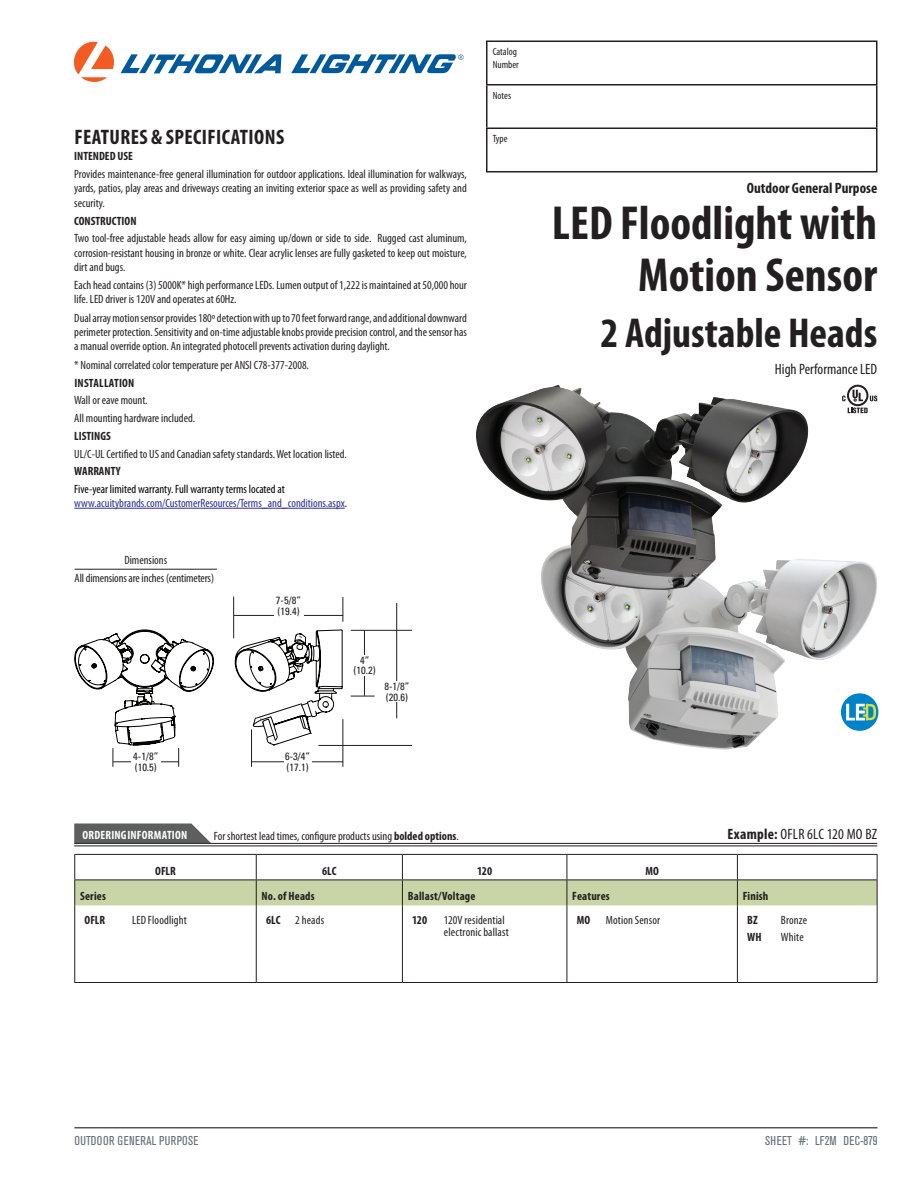
<style>
.page{position:relative;width:918px;height:1188px;background:#fff}
.page>*{position:absolute;margin:0;border:0;box-sizing:border-box;transform-origin:0 0}
.SubHead_-_SERIES{font:700 condensed 48px/51.6px "Myriad Pro";color:#231f20;text-align:right}
.SubHead_-_SERIES-2{font:700 condensed 42px "Myriad Pro";color:#231f20}
.Features_-_HEAD{font:700 condensed 21px "Myriad Pro";letter-spacing:.02em;color:#231f20}
.Example{font:condensed 15px "Myriad Pro";letter-spacing:.015em;color:#231f20}
.SubHead_-_SERIES-3{font:700 condensed 15px "Myriad Pro";color:#231f20}
.SubHead_-_SERIES_2_o{font:condensed 15px "Myriad Pro";color:#231f20}
.Address_line{font:condensed 12.75px "Akzidenz Grotesk BE";letter-spacing:.02em;color:#667178}
.Features_-_TEXT{font:condensed 12px/14.4px "Myriad Pro";color:#231f20;text-align:justify}
.Features_-_TEXT-2{font:700 condensed 12px "Myriad Pro";color:#231f20}
.t1{font:condensed 12px "Myriad Pro";color:#2e3092}
.t2{font:condensed 12px "Myriad Pro";color:#000}
.Stand_Dim_TEXT{font:condensed 12px "Myriad Pro";letter-spacing:-.01em;color:#231f20}
.t3{font:700 condensed 12px "Myriad Pro";letter-spacing:.02em;color:#fff}
.HeaderArrow{font:700 condensed 12px "Myriad Pro";letter-spacing:.015em;color:#231f20}
.Features_-_TEXT-3{font:700 condensed 12px "Myriad Pro";letter-spacing:.02em;color:#231f20}
.Stand_Dim_HEAD{font:condensed 12px "Myriad Pro";color:#231f20}
.t4{font:condensed 10.5px "Univers";color:#231f20}
.t5{font:condensed 10.5px/12.6px "Myriad Pro";color:#231f20}
.s1{color:#000}
.s2{font-weight:700}
</style>
<div class="page">
<hr style="left:74px;top:1127px;width:803px;height:1px;background:#231f20">
<svg style="left:74px;top:42px;width:207px;height:40px"></svg>
<svg style="left:291px;top:54px;width:173px;height:19px"></svg>
<hr style="left:486px;top:40px;width:392px;height:2px;background:#231f20">
<hr style="left:486px;top:42px;width:2px;height:42px;background:#231f20">
<hr style="left:876px;top:42px;width:2px;height:42px;background:#231f20">
<hr style="left:486px;top:84px;width:392px;height:2px;background:#231f20">
<hr style="left:486px;top:86px;width:2px;height:42px;background:#231f20">
<hr style="left:876px;top:86px;width:2px;height:42px;background:#231f20">
<hr style="left:486px;top:128px;width:392px;height:1px;background:#231f20">
<hr style="left:486px;top:129px;width:2px;height:42px;background:#231f20">
<hr style="left:876px;top:129px;width:2px;height:42px;background:#231f20">
<hr style="left:486px;top:171px;width:392px;height:1px;background:#231f20">
<hr style="left:74px;top:508px;width:271px;height:1px;background:#2e3092">
<hr style="left:75px;top:569px;width:142px;height:1px;background:#231f20">
<hr style="left:74px;top:905px;width:1px;height:77px;background:#231f20">
<hr style="left:256px;top:905px;width:1px;height:77px;background:#231f20">
<hr style="left:402px;top:905px;width:1px;height:77px;background:#231f20">
<hr style="left:567px;top:905px;width:1px;height:77px;background:#231f20">
<hr style="left:74px;top:982px;width:182px;height:1px;background:#231f20">
<hr style="left:256px;top:982px;width:146px;height:1px;background:#231f20">
<hr style="left:402px;top:982px;width:165px;height:1px;background:#231f20">
<hr style="left:567px;top:982px;width:170px;height:1px;background:#231f20">
<hr style="left:737px;top:982px;width:140px;height:1px;background:#231f20">
<hr style="left:74px;top:854px;width:182px;height:1px;background:#231f20">
<hr style="left:256px;top:854px;width:146px;height:1px;background:#231f20">
<hr style="left:402px;top:854px;width:165px;height:1px;background:#231f20">
<hr style="left:567px;top:854px;width:170px;height:1px;background:#231f20">
<hr style="left:737px;top:854px;width:140px;height:1px;background:#231f20">
<hr style="left:737px;top:905px;width:1px;height:77px;background:#231f20">
<hr style="left:877px;top:905px;width:1px;height:77px;background:#231f20">
<svg style="left:74px;top:855px;width:804px;height:50px"></svg>
<svg style="left:74px;top:824px;width:140px;height:19px;background:#6a6d6c"></svg>
<hr style="left:74px;top:843px;width:803px;height:1px;background:#231f20">
<hr style="left:74px;top:846px;width:803px;height:1px;background:#231f20">
<svg style="left:351px;top:696px;width:24px;height:1px"></svg>
<hr style="left:351px;top:630px;width:61px;height:1px;background:#231f20">
<hr style="left:318px;top:745px;width:94px;height:1px;background:#231f20">
<hr style="left:364px;top:630px;width:1px;height:66px;background:#231f20">
<hr style="left:396px;top:603px;width:1px;height:115px;background:#231f20">
<div style="left:350px;top:655px;width:30px;height:21px;background:#fff"></div>
<div style="left:382px;top:682px;width:30px;height:20px;background:#fff"></div>
<hr style="left:251px;top:729px;width:1px;height:38px;background:#231f20">
<hr style="left:233px;top:597px;width:1px;height:41px;background:#231f20">
<hr style="left:343px;top:719px;width:1px;height:48px;background:#231f20">
<svg style="left:343px;top:597px;width:1px;height:25px"></svg>
<hr style="left:252px;top:762px;width:91px;height:1px;background:#231f20">
<hr style="left:234px;top:615px;width:109px;height:1px;background:#231f20">
<div style="left:274px;top:595px;width:29px;height:21px;background:#fff"></div>
<div style="left:284px;top:752px;width:28px;height:20px;background:#fff"></div>
<svg style="left:842px;top:385px;width:35px;height:28px"></svg>
<svg style="left:74px;top:629px;width:140px;height:138px"></svg>
<svg style="left:235px;top:629px;width:108px;height:116px"></svg>
<img style="left:542px;top:559px;width:336px;height:191px">
<img style="left:476px;top:385px;width:334px;height:205px">
<p class="Features_-_HEAD" style="left:74px;top:124px;width:211px">FEATURES &amp; SPECIFICATIONS</p>
<p class="Features_-_TEXT-2" style="left:74px;top:149px;width:60px">INTENDED USE</p>
<p class="Features_-_TEXT" style="left:74px;top:166px;width:394px">Provides maintenance-free general illumination for outdoor applications. Ideal illumination for walkways, yards, patios, play areas and driveways creating an inviting exterior space as well as providing safety and security.</p>
<p class="Features_-_TEXT-2" style="left:74px;top:213px;width:64px">CONSTRUCTION</p>
<p class="Features_-_TEXT" style="left:74px;top:231px;width:394px">Two tool-free adjustable heads allow for easy aiming up/down or side to side. Rugged cast aluminum, corrosion-resistant housing in bronze or white. Clear acrylic lenses are fully gasketed to keep out moisture, dirt and bugs.</p>
<p class="Features_-_TEXT" style="left:74px;top:278px;width:394px">Each head contains (3) 5000K* high performance LEDs. Lumen output of 1,222 is maintained at 50,000 hour life. LED driver is 120V and operates at 60Hz.</p>
<p class="Features_-_TEXT" style="left:74px;top:310px;width:394px">Dual array motion sensor provides 180º detection with up to 70 feet forward range, and additional downward perimeter protection. Sensitivity and on-time adjustable knobs provide precision control, and the sensor has a manual override option. An integrated photocell prevents activation during daylight.</p>
<p class="Features_-_TEXT" style="left:74px;top:357px;width:236px">* Nominal correlated color temperature per ANSI C78-377-2008.</p>
<p class="Features_-_TEXT-3" style="left:74px;top:375px;width:62px">INSTALLATION</p>
<p class="Features_-_TEXT" style="left:74px;top:393px;width:75px">Wall or eave mount.</p>
<p class="Features_-_TEXT" style="left:74px;top:411px;width:122px">All mounting hardware included.</p>
<p class="Features_-_TEXT-2" style="left:74px;top:429px;width:38px">LISTINGS</p>
<p class="Features_-_TEXT" style="left:74px;top:447px;width:274px">UL/C-UL Certified to US and Canadian safety standards. Wet location listed.</p>
<p class="Features_-_TEXT-2" style="left:74px;top:464px;width:48px">WARRANTY</p>
<p class="t2" style="left:74px;top:481px;width:212px">Five-year limited warranty. Full warranty terms located at</p>
<p class="t1" style="left:74px;top:496px;width:274px">www.acuitybrands.com/CustomerResources/Terms_and_conditions.aspx<span class="s1">.</span></p>
<p class="Stand_Dim_HEAD" style="left:124px;top:552px;width:44px">Dimensions</p>
<p class="Stand_Dim_TEXT" style="left:75px;top:571px;width:141px">All dimensions are inches (centimeters)</p>
<p class="t4" style="left:133px;top:750px;width:27px">4-1/8”</p>
<p class="t4" style="left:135px;top:760px;width:24px">(10.5)</p>
<p class="t4" style="left:276px;top:594px;width:27px">7-5/8”</p>
<p class="t4" style="left:277px;top:604px;width:24px">(19.4)</p>
<p class="t4" style="left:285px;top:750px;width:27px">6-3/4”</p>
<p class="t4" style="left:287px;top:760px;width:24px">(17.1)</p>
<p class="t4" style="left:360px;top:653px;width:11px">4”</p>
<p class="t4" style="left:354px;top:664px;width:24px">(10.2)</p>
<p class="t4" style="left:384px;top:680px;width:27px">8-1/8”</p>
<p class="t4" style="left:386px;top:690px;width:24px">(20.6)</p>
<p class="t5" style="left:493px;top:45px;width:28px">Catalog<br>Number</p>
<p class="t5" style="left:493px;top:89px;width:20px">Notes</p>
<p class="t5" style="left:493px;top:132px;width:16px">Type</p>
<p class="SubHead_-_SERIES-3" style="left:747px;top:178px;width:132px">Outdoor General Purpose</p>
<p class="SubHead_-_SERIES" style="left:552px;top:196px;width:327px">LED Floodlight with<br>Motion Sensor</p>
<p class="SubHead_-_SERIES-2" style="left:601px;top:307px;width:278px">2 Adjustable Heads</p>
<p class="SubHead_-_SERIES_2_o" style="left:775px;top:360px;width:104px">High Performance LED</p>
<p class="t3" style="left:83px;top:828px;width:106px">ORDERING INFORMATION</p>
<p class="Features_-_TEXT" style="left:214px;top:829px;width:246px">For shortest lead times, configure products using <span class="s2">bolded options</span>.</p>
<p class="Example" style="left:727px;top:825px;width:151px"><span class="s2">Example:</span> OFLR 6LC 120 MO BZ</p>
<p class="Features_-_TEXT-2" style="left:155px;top:863px;width:22px">OFLR</p>
<p class="Features_-_TEXT-2" style="left:322px;top:863px;width:16px">6LC</p>
<p class="Features_-_TEXT-2" style="left:477px;top:863px;width:16px">120</p>
<p class="Features_-_TEXT-2" style="left:645px;top:863px;width:15px">MO</p>
<p class="Features_-_TEXT-2" style="left:80px;top:889px;width:27px">Series</p>
<p class="Features_-_TEXT-2" style="left:262px;top:889px;width:55px">No. of Heads</p>
<p class="Features_-_TEXT-2" style="left:408px;top:889px;width:69px">Ballast/Voltage</p>
<p class="HeaderArrow" style="left:572px;top:889px;width:39px">Features</p>
<p class="HeaderArrow" style="left:743px;top:889px;width:27px">Finish</p>
<p class="Features_-_TEXT-2" style="left:84px;top:913px;width:22px">OFLR</p>
<p class="Features_-_TEXT" style="left:132px;top:913px;width:56px">LED Floodlight</p>
<p class="Features_-_TEXT" style="left:266px;top:913px;width:60px"><span class="s2">6LC</span> 2 heads</p>
<p class="Features_-_TEXT-2" style="left:412px;top:913px;width:16px">120</p>
<p class="Features_-_TEXT" style="left:444px;top:914px;width:66px;line-height:12px">120V residential electronic ballast</p>
<p class="Features_-_TEXT-2" style="left:577px;top:913px;width:15px">MO</p>
<p class="Features_-_TEXT" style="left:606px;top:913px;width:56px">Motion Sensor</p>
<p class="Features_-_TEXT-2" style="left:747px;top:913px;width:12px">BZ</p>
<p class="Features_-_TEXT" style="left:781px;top:913px;width:28px">Bronze</p>
<p class="Features_-_TEXT-2" style="left:747px;top:929px;width:16px">WH</p>
<p class="Features_-_TEXT" style="left:781px;top:929px;width:24px">White</p>
<p class="Address_line" style="left:74px;top:1133px;width:126px">OUTDOOR GENERAL PURPOSE</p>
<p class="Address_line" style="left:765px;top:1133px;width:114px">SHEET #: LF2M DEC-879</p>
</div>
